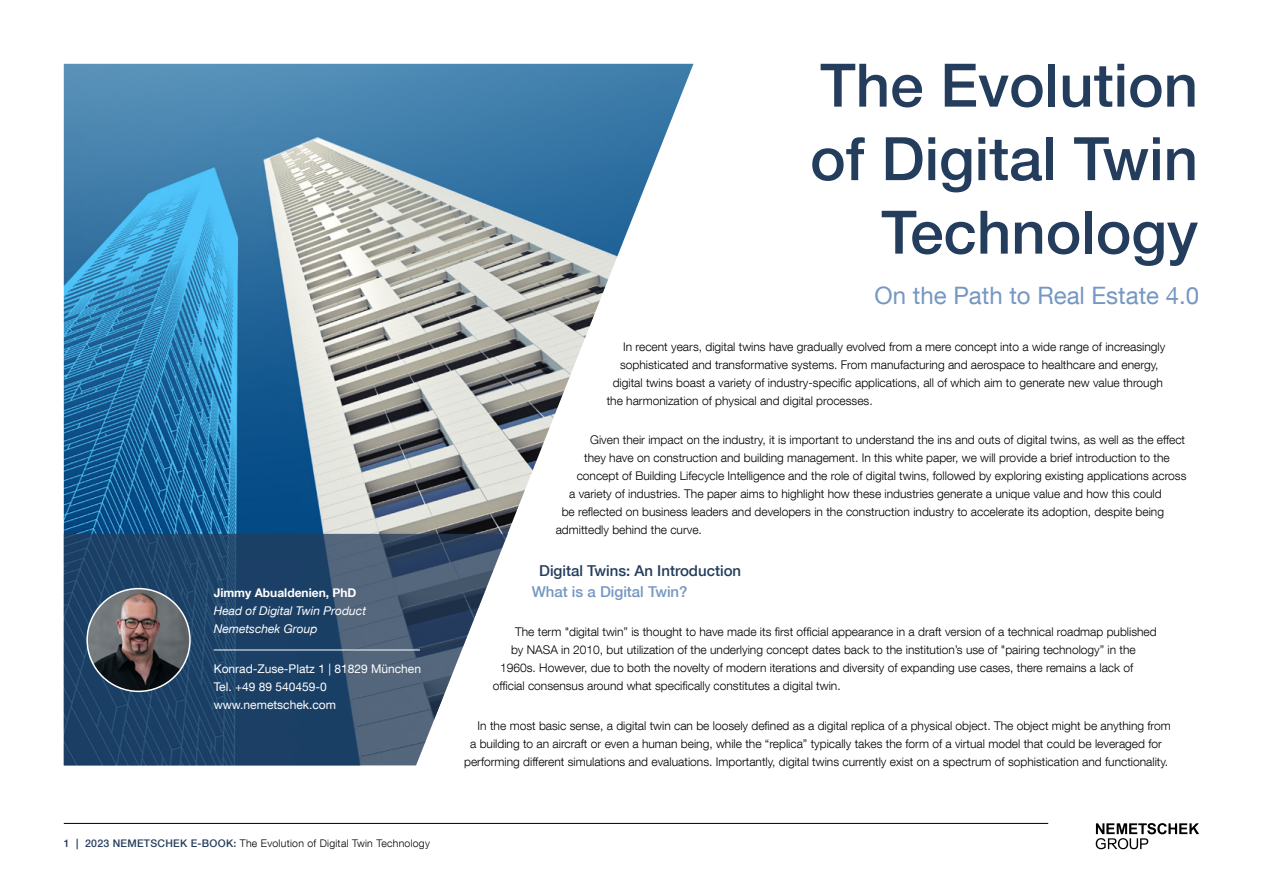
<style>
.page{position:relative;width:1263px;height:893px;background:#fff}
.page>*{position:absolute;margin:0;border:0;box-sizing:border-box;transform-origin:0 0}
.t1{font:500 60px/73.5px "Helvetica Neue LT Com";color:#243d5c;text-align:right}
.t2{font:24px "Helvetica Neue LT Com";color:#7597c2}
.t3{font:500 15px "Helvetica Neue LT Com";color:#243d5c}
.t4{font:500 15px "Helvetica Neue LT Com";color:#7597c2}
.t5{font:300 12px "Helvetica Neue LT Com";color:#000}
.t6{font:12px/18px "Helvetica Neue LT Com";color:#fff}
.t7{font:italic 12px/18px "Helvetica Neue LT Com";color:#fff}
.t8{font:700 12px "Helvetica Neue LT Com";color:#fff}
.t9{font:300 10.5px "Helvetica Neue LT Com";letter-spacing:.025em;color:#000}
.s1{font-weight:500;color:#243d5c}
</style>
<div class="page">
<svg style="left:1096px;top:823px;width:103px;height:26px"></svg>
<hr style="left:64px;top:823px;width:984px;height:1px;background:#000">
<img style="left:64px;top:64px;width:629px;height:470px">
<svg style="left:64px;top:534px;width:444px;height:231px;background:#435e7c"></svg>
<img style="left:87px;top:589px;width:103px;height:102px">
<div style="left:86px;top:588px;width:105px;height:104px;border:2px solid #fff;border-radius:50%"></div>
<hr style="left:214px;top:650px;width:206px;height:1px;background:#fff">
<p class="t8" style="left:214px;top:585px;width:144px">Jimmy Abualdenien, PhD</p>
<p class="t7" style="left:214px;top:602px;width:154px">Head of Digital Twin Product<br>Nemetschek Group</p>
<p class="t6" style="left:214px;top:659px;width:209px">Konrad-Zuse-Platz 1 | 81829 München<br>Tel. +49 89 540459-0 www.nemetschek.com</p>
<p class="t9" style="left:64px;top:837px;width:368px"><span class="s1">1 | 2023 NEMETSCHEK E-BOOK:</span> The Evolution of Digital Twin Technology</p>
<h1 class="t1" style="left:810px;top:48px;width:389px">The Evolution of Digital Twin<br>Technology</h1>
<h2 class="t2" style="left:874px;top:281px;width:326px">On the Path to Real Estate 4.0</h2>
<p class="t5" style="left:623px;top:339px;width:543px">In recent years, digital twins have gradually evolved from a mere concept into a wide range of increasingly</p>
<p class="t5" style="left:620px;top:357px;width:540px">sophisticated and transformative systems. From manufacturing and aerospace to healthcare and energy,</p>
<p class="t5" style="left:613px;top:375px;width:552px">digital twins boast a variety of industry-specific applications, all of which aim to generate new value through</p>
<p class="t5" style="left:607px;top:393px;width:268px">the harmonization of physical and digital processes.</p>
<p class="t5" style="left:590px;top:432px;width:596px">Given their impact on the industry, it is important to understand the ins and outs of digital twins, as well as the effect</p>
<p class="t5" style="left:584px;top:450px;width:587px">they have on construction and building management. In this white paper, we will provide a brief introduction to the</p>
<p class="t5" style="left:577px;top:468px;width:611px">concept of Building Lifecycle Intelligence and the role of digital twins, followed by exploring existing applications across</p>
<p class="t5" style="left:569px;top:486px;width:594px">a variety of industries. The paper aims to highlight how these industries generate a unique value and how this could</p>
<p class="t5" style="left:562px;top:504px;width:604px">be reflected on business leaders and developers in the construction industry to accelerate its adoption, despite being</p>
<p class="t5" style="left:556px;top:522px;width:148px">admittedly behind the curve.</p>
<p class="t3" style="left:539px;top:562px;width:204px">Digital Twins: An Introduction</p>
<p class="t4" style="left:532px;top:583px;width:157px">What is a Digital Twin?</p>
<p class="t5" style="left:515px;top:625px;width:643px">The term "digital twin” is thought to have made its first official appearance in a draft version of a technical roadmap published</p>
<p class="t5" style="left:511px;top:643px;width:626px">by NASA in 2010, but utilization of the underlying concept dates back to the institution’s use of "pairing technology” in the</p>
<p class="t5" style="left:500px;top:661px;width:635px">1960s. However, due to both the novelty of modern iterations and diversity of expanding use cases, there remains a lack of</p>
<p class="t5" style="left:493px;top:679px;width:350px">official consensus around what specifically constitutes a digital twin.</p>
<p class="t5" style="left:478px;top:718px;width:695px">In the most basic sense, a digital twin can be loosely defined as a digital replica of a physical object. The object might be anything from</p>
<p class="t5" style="left:470px;top:736px;width:693px">a building to an aircraft or even a human being, while the “replica” typically takes the form of a virtual model that could be leveraged for</p>
<p class="t5" style="left:464px;top:754px;width:706px">performing different simulations and evaluations. Importantly, digital twins currently exist on a spectrum of sophistication and functionality.</p>
</div>
